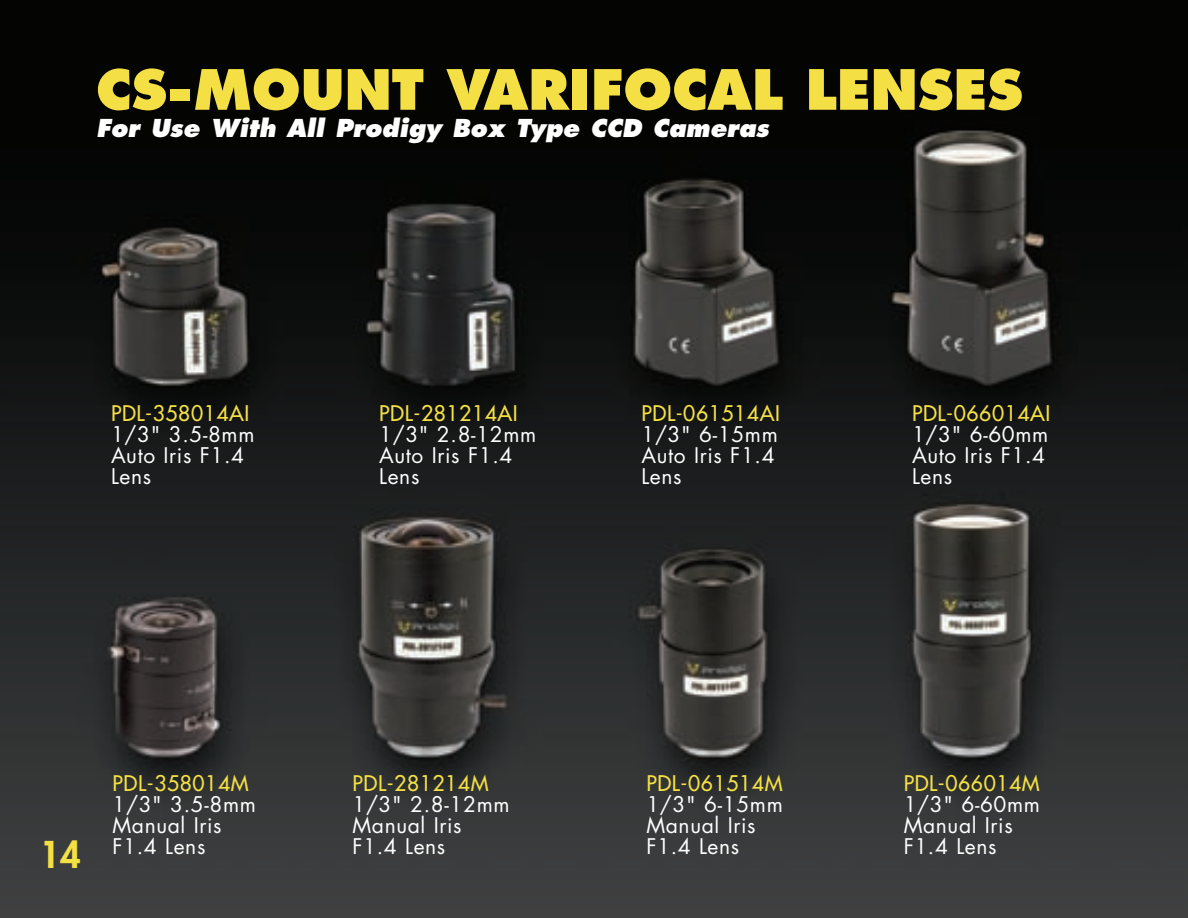
<style>
.page{position:relative;width:1188px;height:918px;background:#fff}
.page>*{position:absolute;margin:0;border:0;box-sizing:border-box;transform-origin:0 0}
.t1{font:800 54px "Futura";color:#f4e045}
.t2{font:800 36px "Futura";color:#f4e045}
.t3{font:italic 800 24px "Futura";color:#fff}
.t4{font:21px/21px "Futura";letter-spacing:.03em;color:#fff}
.s1{color:#f4e045}
</style>
<div class="page">
<img style="left:0;top:0;width:1188px;height:918px">
<p class="t1" style="left:96px;top:66px;width:929px">CS-MOUNT VARIFOCAL LENSES</p>
<p class="t3" style="left:96px;top:117px;width:678px">For Use With All Prodigy Box Type CCD Cameras</p>
<p class="t4" style="left:111px;top:404px;width:145px"><span class="s1">PDL-358014AI<br></span>1/3" 3.5-8mm<br>Auto Iris F1.4<br>Lens</p>
<p class="t4" style="left:379px;top:404px;width:159px"><span class="s1">PDL-281214AI<br></span>1/3" 2.8-12mm<br>Auto Iris F1.4<br>Lens</p>
<p class="t4" style="left:641px;top:404px;width:140px"><span class="s1">PDL-061514AI<br></span>1/3" 6-15mm<br>Auto Iris F1.4<br>Lens</p>
<p class="t4" style="left:912px;top:404px;width:140px"><span class="s1">PDL-066014AI<br></span>1/3" 6-60mm<br>Auto Iris F1.4<br>Lens</p>
<p class="t2" style="left:39px;top:837px;width:43px">14</p>
<p class="t4" style="left:113px;top:775px;width:145px"><span class="s1">PDL-358014M<br></span>1/3" 3.5-8mm<br>Manual Iris<br>F1.4 Lens</p>
<p class="t4" style="left:646px;top:775px;width:138px"><span class="s1">PDL-061514M<br></span>1/3" 6-15mm<br>Manual Iris<br>F1.4 Lens</p>
<p class="t4" style="left:904px;top:775px;width:138px"><span class="s1">PDL-066014M<br></span>1/3" 6-60mm<br>Manual Iris<br>F1.4 Lens</p>
<p class="t4" style="left:352px;top:775px;width:159px"><span class="s1">PDL-281214M<br></span>1/3" 2.8-12mm<br>Manual Iris<br>F1.4 Lens</p>
</div>
